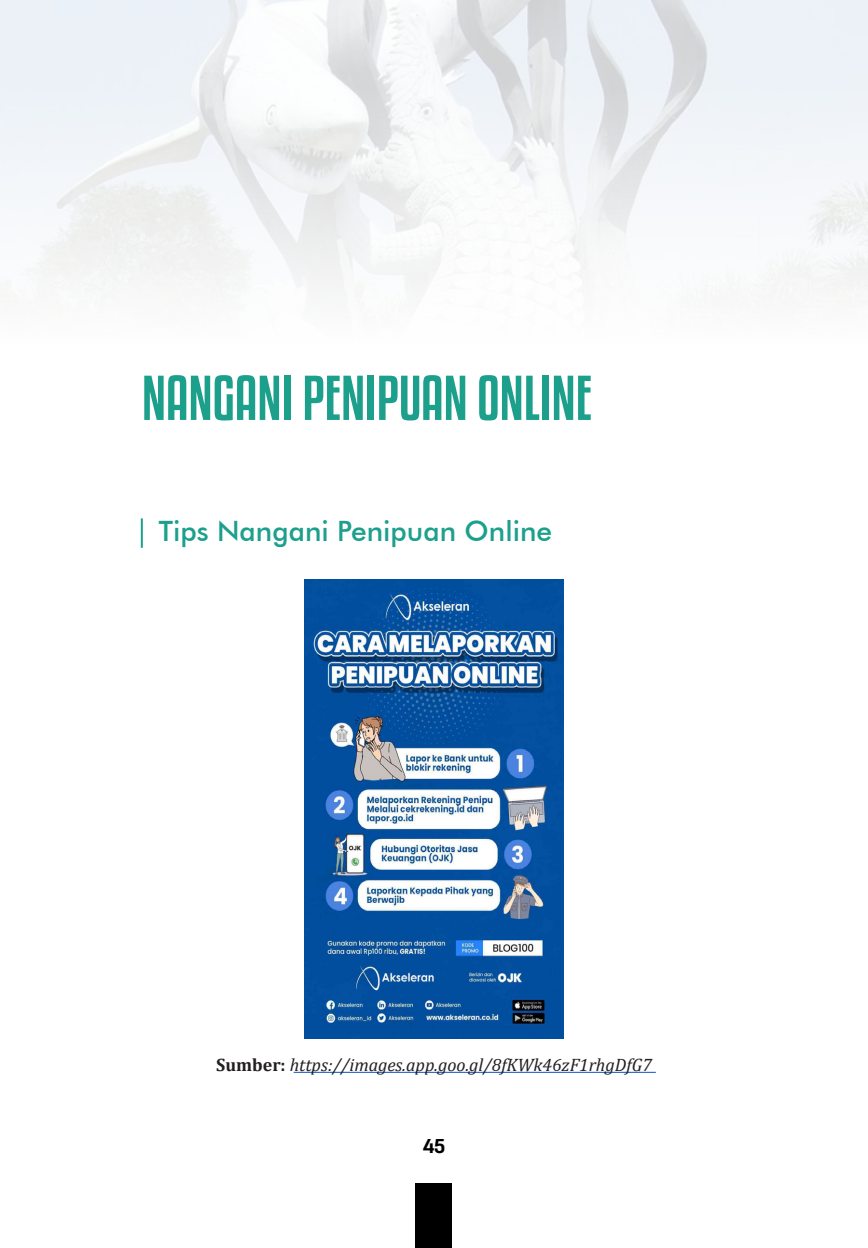
<style>
.page{position:relative;width:868px;height:1248px;background:#fff}
.page>*{position:absolute;margin:0;border:0;box-sizing:border-box;transform-origin:0 0}
.BAGIAN{font:56px "Kenyan Coffee Rg";color:#1ca08c}
.SUB_Bab_besar{font:500 28px "Futura BT";color:#1ca08c}
.t1{font:700 20px "Antartida";color:#000}
.sumber_gambar{font:italic 18px "Cambria";color:#231f20}
.s1{font-weight:700;font-style:normal}
</style>
<div class="page">
<img style="left:0;top:0;width:867px;height:291px">
<hr style="left:141px;top:518px;width:2px;height:29px;background:#1ca08c">
<hr style="left:293px;top:1071px;width:362px;height:1px;background:#15c">
<img style="left:304px;top:579px;width:259px;height:459px">
<div style="left:416px;top:1182px;width:36px;height:65px;background:#000"></div>
<p class="BAGIAN" style="left:142px;top:360px;width:451px">NANGANI PENIPUAN ONLINE</p>
<p class="SUB_Bab_besar" style="left:159px;top:514px;width:395px">Tips Nangani Penipuan Online</p>
<p class="sumber_gambar" style="left:216px;top:1052px;width:437px"><span class="s1">Sumber:</span> https://images.app.goo.gl/8fKWk46zF1rhgDfG7</p>
<p class="t1" style="left:422px;top:1134px;width:24px">45</p>
</div>
